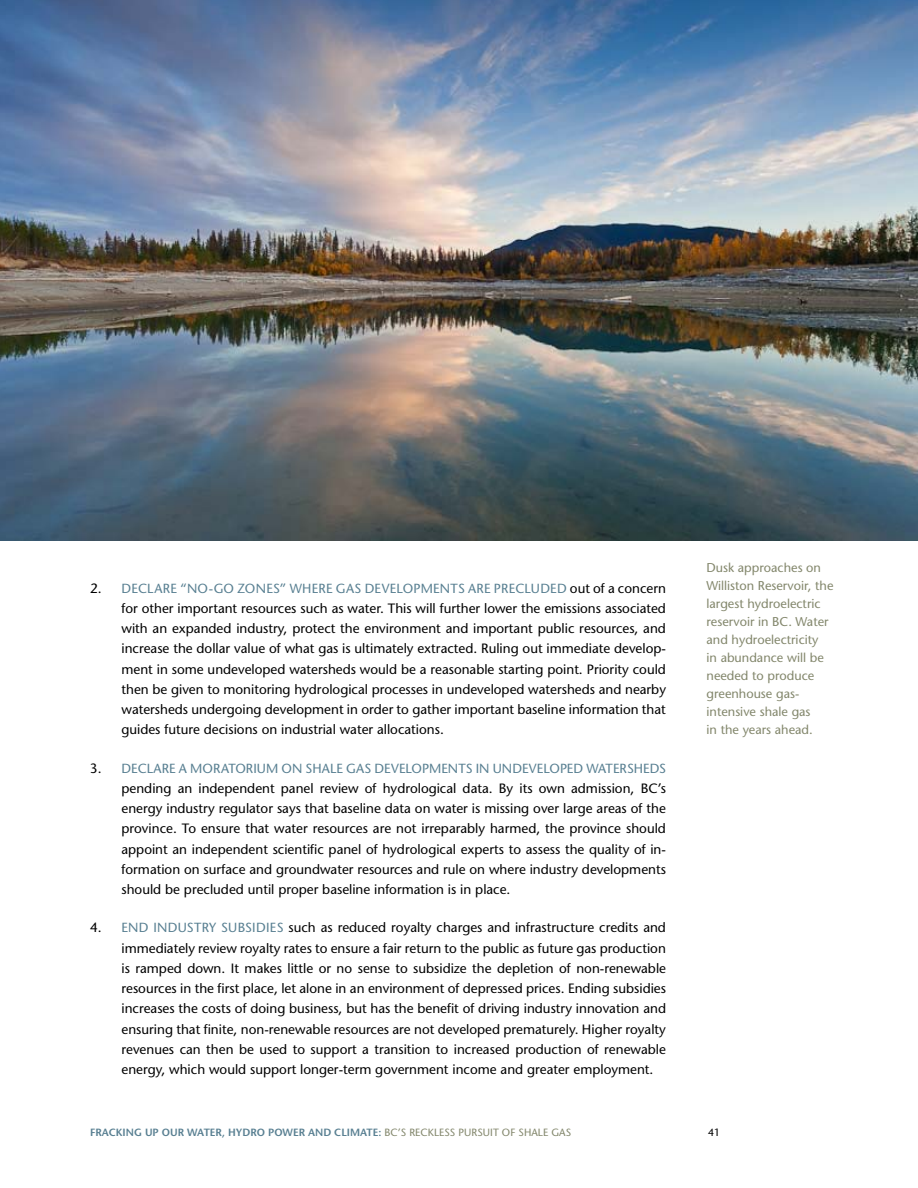
<style>
.page{position:relative;width:918px;height:1188px;background:#fff}
.page>*{position:absolute;margin:0;border:0;box-sizing:border-box;transform-origin:0 0}
.t1{font:13.5px/20.2px "Stone Sans";color:#000;text-align:justify}
.t2{font:13.2px "Stone Sans";letter-spacing:.01em;color:#598092}
.t3{font:12.75px/18px "Stone Sans";color:#83876c}
.t4{font:600 10.5px "Stone Sans";color:#598092}
.t5{font:10.5px "Stone Sans";color:#000}
.s1{font-size:13.5px;color:#000}
.s2{font-size:13.2px;color:#598092}
.s3{font-weight:400;color:#83876c}
</style>
<div class="page">
<img style="left:0;top:0;width:918px;height:540px">
<p class="t2" style="left:90px;top:580px;width:577px"><span class="s1">2.</span> Declare “no-go zo nes” wh ere gas developments are precluded <span class="s1">out of a concern</span></p>
<p class="t1" style="left:121px;top:598px;width:546px">for other important resources such as water. This will further lower the emissions associated with an expanded industry, protect the environment and important public resources, and increase the dollar value of what gas is ultimately extracted. Ruling out immediate develop&shy;ment in some undeveloped watersheds would be a reasonable starting point. Priority could then be given to monitoring hydrological processes in undeveloped watersheds and nearby watersheds undergoing development in order to gather important baseline information that guides future decisions on industrial water allocations.</p>
<p class="t2" style="left:90px;top:760px;width:578px"><span class="s1">3.</span> Declare a mo rato rium o n shale gas developments in undeveloped watersh eds</p>
<p class="t1" style="left:122px;top:778px;width:546px">pending an independent panel review of hydrological data. By its own admission, BC’s energy industry regulator says that baseline data on water is missing over large areas of the province. To ensure that water resources are not irreparably harmed, the province should appoint an independent scientific panel of hydrological experts to assess the quality of in&shy;formation on surface and groundwater resources and rule on where industry developments should be precluded until proper baseline information is in place.</p>
<p class="t1" style="left:121px;top:918px;width:546px;text-indent:-31px">4. <span class="s2">End industry subsidies</span> such as reduced royalty charges and infrastructure credits and immediately review royalty rates to ensure a fair return to the public as future gas production is ramped down. It makes little or no sense to subsidize the depletion of non-renewable resources in the first place, let alone in an environment of depressed prices. Ending subsidies increases the costs of doing business, but has the benefit of driving industry innovation and ensuring that finite, non-renewable resources are not developed prematurely. Higher royalty revenues can then be used to support a transition to increased production of renewable energy, which would support longer-term government income and greater employment.</p>
<p class="t3" style="left:707px;top:558px;width:129px">Dusk approaches on<br>Williston Reservoir, the largest hydroelectric reservoir in BC. Water and hydroelectricity<br>in abundance will be needed to produce greenhouse gas&shy;intensive shale gas<br>in the years ahead.</p>
<p class="t4" style="left:90px;top:1126px;width:483px">FRACKING UP OUR WATER, HYDRO POWER AND CLIMATE: <span class="s3">BC’s reckless pursuit of shale Gas</span></p>
<p class="t5" style="left:708px;top:1126px;width:14px">41</p>
</div>
